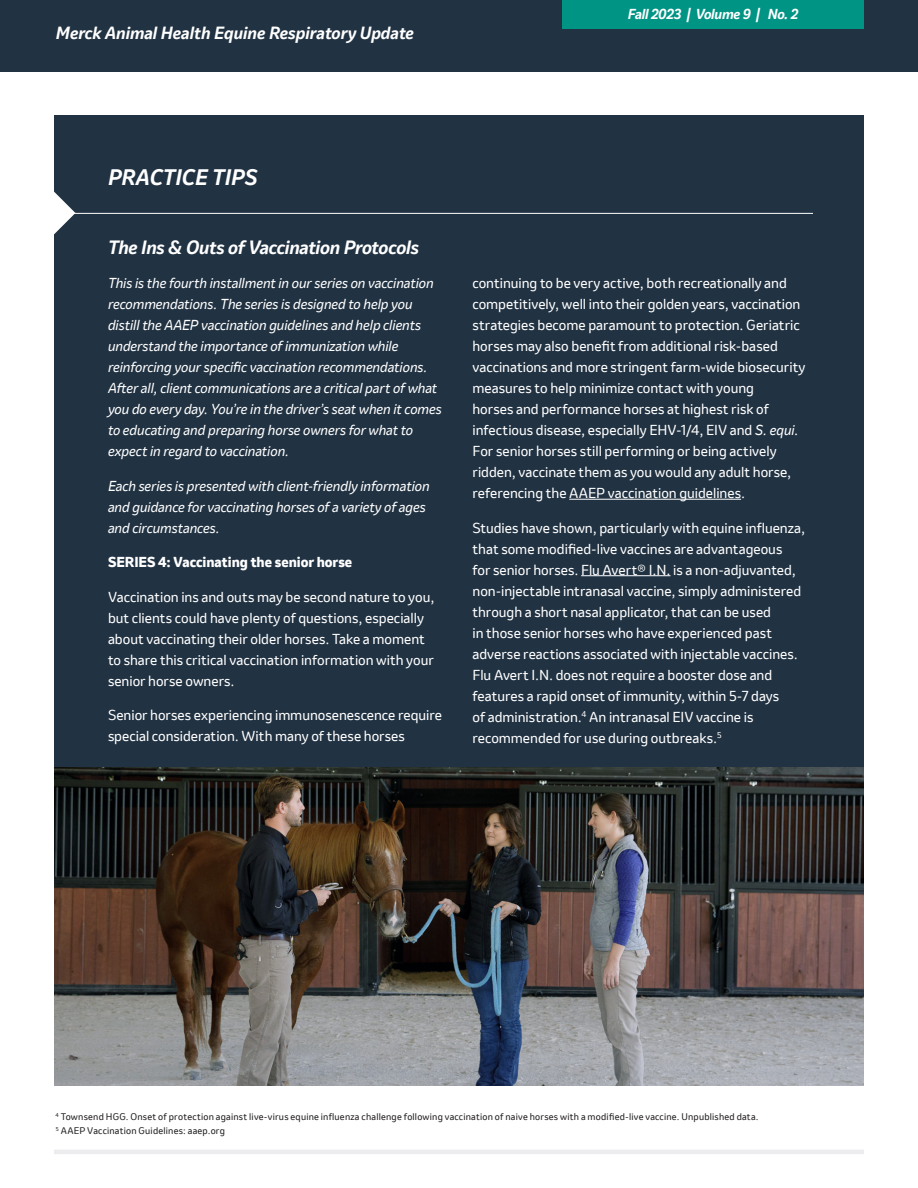
<style>
.page{position:relative;width:918px;height:1188px;background:#fff}
.page>*{position:absolute;margin:0;border:0;box-sizing:border-box;transform-origin:0 0}
.t1{font:italic 700 21px "Invention";color:#fff}
.Chaparral_Italic{font:italic 700 18px "Invention";letter-spacing:-.015em;color:#fff}
.t2{font:italic 700 16.5px "Invention";color:#fff}
.Chaparral_Italic-2{font:13.5px/21px "Invention";color:#fff}
.Chaparral_Italic-3{font:italic 13.5px/21px "Invention";letter-spacing:-.005em;color:#fff}
.Chaparral_Italic-4{font:800 13.5px "Invention";letter-spacing:-.005em;color:#fff}
.t3{font:italic 700 13.5px "Invention";letter-spacing:-.02em;color:#fff}
.footnote_text{font:9px "Invention";letter-spacing:.025em;color:#231f20}
.s1{font-style:italic}
</style>
<div class="page">
<hr style="left:54px;top:1150px;width:810px;height:4px;background:#ececee">
<div style="left:0;top:0;width:918px;height:72px;background:#213242"></div>
<div style="left:562px;top:0;width:302px;height:28px;background:#009484"></div>
<div style="left:54px;top:115px;width:810px;height:654px;background:#213242"></div>
<hr style="left:33px;top:213px;width:780px;height:1px;background:#fff">
<svg style="left:54px;top:192px;width:21px;height:42px"></svg>
<img style="left:54px;top:768px;width:810px;height:318px">
<hr style="left:569px;top:499px;width:172px;height:1px;background:#fff">
<hr style="left:581px;top:575px;width:90px;height:1px;background:#fff">
<p class="t2" style="left:56px;top:21px;width:360px">Merck Animal Health Equine Respiratory Update</p>
<p class="t3" style="left:628px;top:4px;width:172px">Fall 2023 | Volume 9 | No. 2</p>
<p class="t1" style="left:108px;top:162px;width:151px">PRACTICE TIPS</p>
<p class="Chaparral_Italic" style="left:108px;top:234px;width:312px">The Ins &amp; Outs of Vaccination Protocols</p>
<p class="Chaparral_Italic-3" style="left:108px;top:273px;width:335px">This is the fourth installment in our series on vaccination recommendations. The series is designed to help you distill the AAEP vaccination guidelines and help clients understand the importance of immunization while reinforcing your specific vaccination recommendations.<br>After all, client communications are a critical part of what you do every day. You’re in the driver’s seat when it comes to educating and preparing horse owners for what to expect in regard to vaccination.</p>
<p class="Chaparral_Italic-3" style="left:108px;top:475px;width:323px">Each series is presented with client-friendly information and guidance for vaccinating horses of a variety of ages and circumstances.</p>
<p class="Chaparral_Italic-4" style="left:108px;top:552px;width:246px">SERIES 4: Vaccinating the senior horse</p>
<p class="Chaparral_Italic-2" style="left:108px;top:586px;width:328px">Vaccination ins and outs may be second nature to you, but clients could have plenty of questions, especially about vaccinating their older horses. Take a moment to share this critical vaccination information with your senior horse owners.</p>
<p class="Chaparral_Italic-2" style="left:108px;top:705px;width:336px">Senior horses experiencing immunosenescence require special consideration. With many of these horses</p>
<p class="Chaparral_Italic-2" style="left:472px;top:273px;width:334px">continuing to be very active, both recreationally and competitively, well into their golden years, vaccination strategies become paramount to protection. Geriatric horses may also benefit from additional risk-based vaccinations and more stringent farm-wide biosecurity measures to help minimize contact with young<br>horses and performance horses at highest risk of infectious disease, especially EHV-1/4, EIV and <span class="s1">S. equi</span>.<br>For senior horses still performing or being actively ridden, vaccinate them as you would any adult horse, referencing the AAEP vaccination guidelines.</p>
<p class="Chaparral_Italic-2" style="left:472px;top:517px;width:334px">Studies have shown, particularly with equine influenza, that some modified-live vaccines are advantageous<br>for senior horses. Flu Avert® I.N. is a non-adjuvanted, non-injectable intranasal vaccine, simply administered through a short nasal applicator, that can be used<br>in those senior horses who have experienced past adverse reactions associated with injectable vaccines.<br>Flu Avert I.N. does not require a booster dose and features a rapid onset of immunity, within 5-7 days<br>of administration.<sup>4</sup> An intranasal EIV vaccine is recommended for use during outbreaks.<sup>5</sup></p>
<p class="footnote_text" style="left:55px;top:1110px;width:705px"><sup>4</sup> Townsend HGG. Onset of protection against live-virus equine influenza challenge following vaccination of naive horses with a modified-live vaccine. Unpublished data.</p>
<p class="footnote_text" style="left:56px;top:1124px;width:171px"><sup>5</sup> AAEP Vaccination Guidelines: aaep.org</p>
</div>
